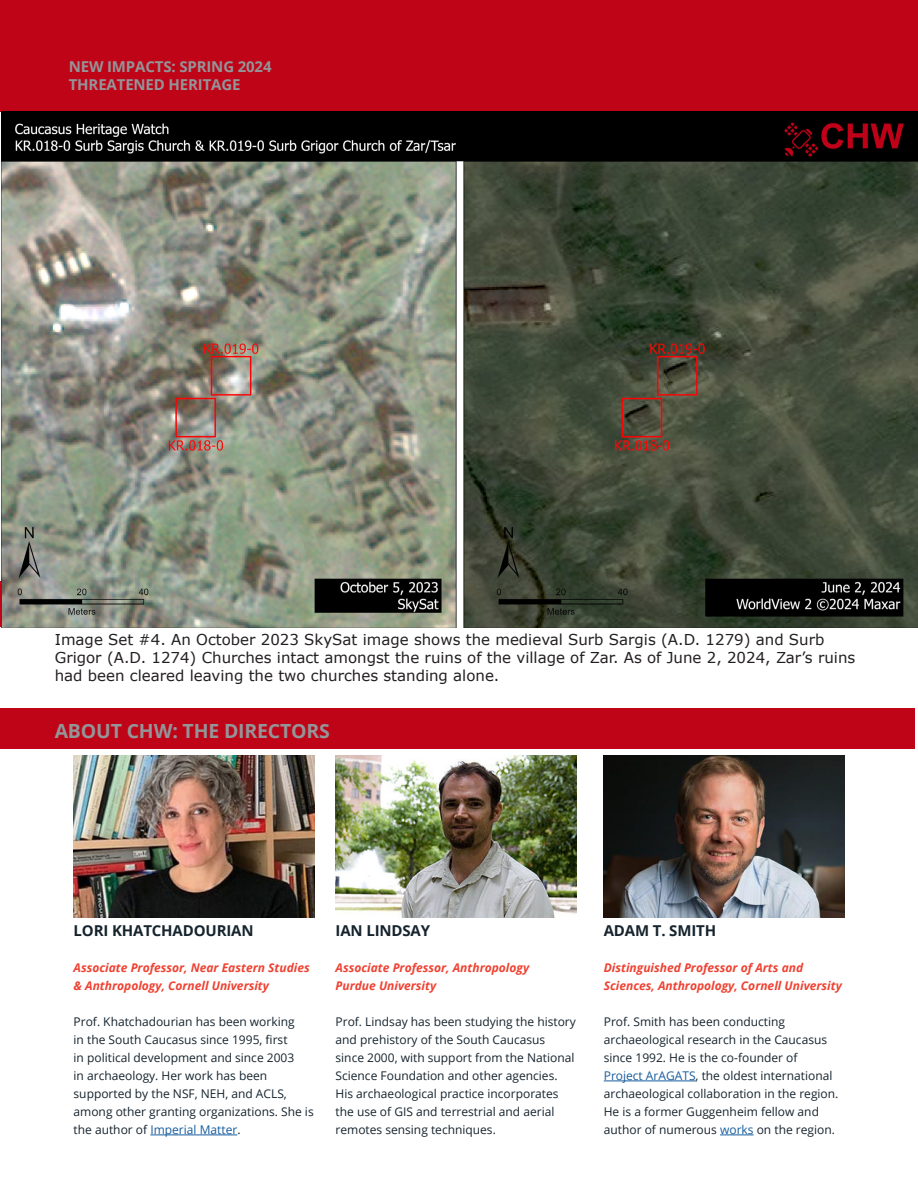
<style>
.page{position:relative;width:918px;height:1188px;background:#fff}
.page>*{position:absolute;margin:0;border:0;box-sizing:border-box;transform-origin:0 0}
.Title_-_Align_Left{font:700 19.5px "Open Sans";letter-spacing:-.01em;color:#939598}
.t1{font:15px/18px "Verdana";color:#231f20}
.Title_-_Align_Left-2{font:700 15px "Open Sans";letter-spacing:-.01em;color:#16242e}
.Title_-_Align_Left-3{font:700 15px "Open Sans";letter-spacing:-.01em;color:#939598}
.Body_Text{font:12px/18px "Open Sans";color:#16242e}
.Byline_Title_-_Align_Left{font:italic 700 12px/18px "Open Sans";color:#ee4232}
.s1{color:#175d9e}
</style>
<div class="page">
<div style="left:0;top:0;width:918px;height:112px;background:#c00418"></div>
<img style="left:74px;top:755px;width:240px;height:162px">
<img style="left:604px;top:755px;width:240px;height:162px">
<hr style="left:150px;top:1135px;width:87px;height:1px;background:#175d9e">
<hr style="left:604px;top:1081px;width:92px;height:1px;background:#175d9e">
<hr style="left:720px;top:1135px;width:34px;height:1px;background:#175d9e">
<img style="left:336px;top:755px;width:240px;height:162px">
<div style="left:0;top:709px;width:915px;height:40px;background:#c00418"></div>
<img style="left:1px;top:112px;width:917px;height:515px">
<hr style="left:0;top:581px;width:1px;height:46px;background:#c00418">
<p class="Title_-_Align_Left-3" style="left:69px;top:56px;width:204px">NEW IMPACTS: SPRING 2024</p>
<p class="Title_-_Align_Left-3" style="left:69px;top:74px;width:173px">THREATENED HERITAGE</p>
<p class="t1" style="left:55px;top:631px;width:802px">Image Set #4. An October 2023 SkySat image shows the medieval Surb Sargis (A.D. 1279) and Surb<br>Grigor (A.D. 1274) Churches intact amongst the ruins of the village of Zar. As of June 2, 2024, Zar’s ruins had been cleared leaving the two churches standing alone.</p>
<p class="Title_-_Align_Left" style="left:55px;top:717px;width:277px">ABOUT CHW: THE DIRECTORS</p>
<p class="Title_-_Align_Left-2" style="left:74px;top:920px;width:182px">LORI KHATCHADOURIAN</p>
<p class="Byline_Title_-_Align_Left" style="left:74px;top:958px;width:238px">Associate Professor, Near Eastern Studies &amp; Anthropology, Cornell University</p>
<p class="Body_Text" style="left:74px;top:1012px;width:242px">Prof. Khatchadourian has been working<br>in the South Caucasus since 1995, first<br>in political development and since 2003<br>in archaeology. Her work has been supported by the NSF, NEH, and ACLS, among other granting organizations. She is the author of <span class="s1">Imperial Matter</span>.</p>
<p class="Title_-_Align_Left-2" style="left:336px;top:920px;width:96px">IAN LINDSAY</p>
<p class="Byline_Title_-_Align_Left" style="left:336px;top:958px;width:195px">Associate Professor, Anthropology</p>
<p class="Byline_Title_-_Align_Left" style="left:336px;top:976px;width:102px">Purdue University</p>
<p class="Body_Text" style="left:336px;top:1012px;width:242px">Prof. Lindsay has been studying the history and prehistory of the South Caucasus since 2000, with support from the National Science Foundation and other agencies.<br>His archaeological practice incorporates the use of GIS and terrestrial and aerial remotes sensing techniques.</p>
<p class="Title_-_Align_Left-2" style="left:604px;top:920px;width:114px">ADAM T. SMITH</p>
<p class="Byline_Title_-_Align_Left" style="left:604px;top:958px;width:201px">Distinguished Professor of Arts and</p>
<p class="Byline_Title_-_Align_Left" style="left:604px;top:976px;width:240px">Sciences, Anthropology, Cornell University</p>
<p class="Body_Text" style="left:604px;top:1012px;width:236px">Prof. Smith has been conducting archaeological research in the Caucasus since 1992. He is the co-founder of <span class="s1">Project ArAGATS</span>, the oldest international archaeological collaboration in the region.<br>He is a former Guggenheim fellow and author of numerous <span class="s1">works</span> on the region.</p>
</div>
